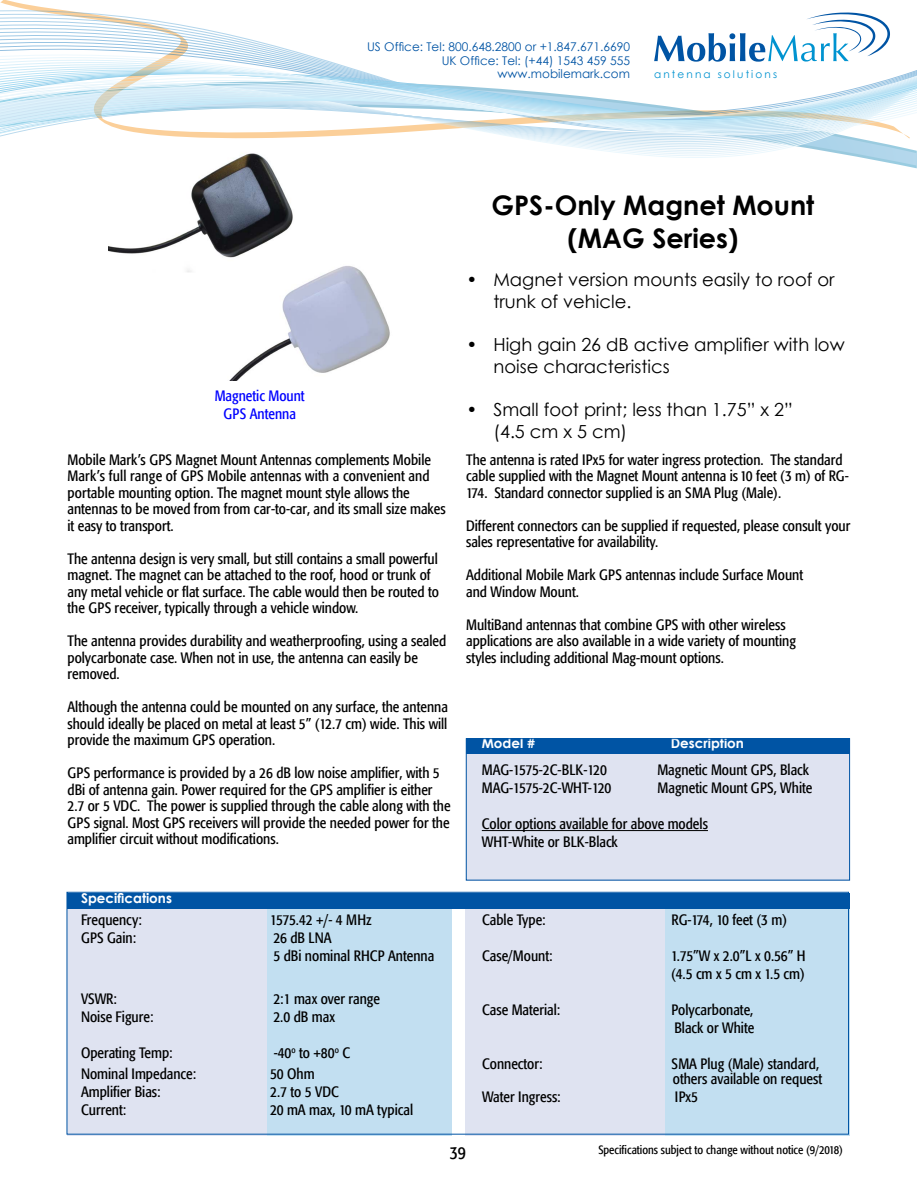
<style>
.page{position:relative;width:918px;height:1188px;background:#fff}
.page>*{position:absolute;margin:0;border:0;box-sizing:border-box;transform-origin:0 0}
.t1{font:700 27px/32.4px "Century Gothic";color:#000;text-align:center}
.t2{font:18px/21.6px "Century Gothic";color:#000}
.t3{font:condensed 18px "Formata";color:#000}
.t4{font:condensed 15px/16.5px "Formata";color:#000}
.t5{font:condensed 15px/18px "Formata";color:#00f;text-align:center}
.t6{font:700 13.5px "Century Gothic";color:#fff}
.t7{font:12px/13.5px "Century Gothic";color:#0054a4;text-align:right}
.t8{font:condensed 12px "Formata";color:#000}
.t9{font:10.5px "Century Gothic";letter-spacing:.2em;color:#0093d0}
</style>
<div class="page">
<svg style="left:0;top:1px;width:917px;height:168px"></svg>
<svg style="left:654px;top:12px;width:236px;height:50px"></svg>
<div style="left:466px;top:908px;width:199px;height:227px;background:#dfe3f1"></div>
<div style="left:665px;top:908px;width:185px;height:227px;background:#c2dff1"></div>
<div style="left:68px;top:908px;width:199px;height:227px;background:#dfe3f1"></div>
<div style="left:267px;top:908px;width:185px;height:227px;background:#c2dff1"></div>
<div style="left:466px;top:754px;width:384px;height:126px;background:#dfe3f1"></div>
<div style="left:68px;top:893px;width:782px;height:15px;background:#0054a4"></div>
<div style="left:466px;top:738px;width:384px;height:16px;background:#0054a4"></div>
<hr style="left:482px;top:830px;width:226px;height:1px;background:#000">
<div style="left:67px;top:892px;width:782px;height:243px;border:1px solid #0054a4"></div>
<div style="left:466px;top:738px;width:384px;height:142px;border:1px solid #0054a4"></div>
<img style="left:108px;top:148px;width:311px;height:232px">
<p class="t7" style="left:367px;top:40px;width:265px">US Office: Tel: 800.648.2800 or +1.847.671.6690<br>UK Office: Tel: (+44) 1543 459 555 www.mobilemark.com</p>
<p class="t9" style="left:654px;top:67px;width:124px">antenna solutions</p>
<p class="t5" style="left:215px;top:387px;width:91px">Magnetic Mount<br>GPS Antenna</p>
<p class="t4" style="left:68px;top:451px;width:380px">Mobile Mark’s GPS Magnet Mount Antennas complements Mobile Mark’s full range of GPS Mobile antennas with a convenient and portable mounting option. The magnet mount style allows the antennas to be moved from from car-to-car, and its small size makes it easy to transport.</p>
<p class="t4" style="left:68px;top:550px;width:373px">The antenna design is very small, but still contains a small powerful magnet. The magnet can be attached to the roof, hood or trunk of any metal vehicle or flat surface. The cable would then be routed to the GPS receiver, typically through a vehicle window.</p>
<p class="t4" style="left:68px;top:633px;width:380px">The antenna provides durability and weatherproofing, using a sealed polycarbonate case. When not in use, the antenna can easily be removed.</p>
<p class="t4" style="left:68px;top:699px;width:382px;text-align:justify">Although the antenna could be mounted on any surface, the antenna should ideally be placed on metal at least 5” (12.7 cm) wide. This will provide the maximum GPS operation.</p>
<p class="t4" style="left:68px;top:765px;width:385px">GPS performance is provided by a 26 dB low noise amplifier, with 5 dBi of antenna gain. Power required for the GPS amplifier is either 2.7 or 5 VDC. The power is supplied through the cable along with the GPS signal. Most GPS receivers will provide the needed power for the amplifier circuit without modifications.</p>
<h1 class="t1" style="left:492px;top:188px;width:324px">GPS-Only Magnet Mount (MAG Series)</h1>
<p class="t2" style="left:493px;top:269px;width:343px;text-indent:-27px">• Magnet version mounts easily to roof or trunk of vehicle.</p>
<p class="t2" style="left:493px;top:334px;width:353px;text-indent:-27px">• High gain 26 dB active amplifier with low noise characteristics</p>
<p class="t2" style="left:493px;top:398px;width:301px;text-indent:-27px">• Small foot print; less than 1.75” x 2” (4.5 cm x 5 cm)</p>
<p class="t4" style="left:466px;top:451px;width:384px">The antenna is rated IPx5 for water ingress protection. The standard cable supplied with the Magnet Mount antenna is 10 feet (3 m) of RG-<br>174. Standard connector supplied is an SMA Plug (Male).</p>
<p class="t4" style="left:466px;top:517px;width:386px">Different connectors can be supplied if requested, please consult your sales representative for availability.</p>
<p class="t4" style="left:466px;top:567px;width:339px">Additional Mobile Mark GPS antennas include Surface Mount and Window Mount.</p>
<p class="t4" style="left:466px;top:616px;width:331px">MultiBand antennas that combine GPS with other wireless applications are also available in a wide variety of mounting styles including additional Mag-mount options.</p>
<p class="t6" style="left:482px;top:733px;width:55px">Model #</p>
<p class="t6" style="left:671px;top:733px;width:75px">Description</p>
<p class="t4" style="left:482px;top:762px;width:127px">MAG-1575-2C-BLK-120</p>
<p class="t4" style="left:657px;top:762px;width:153px">Magnetic Mount GPS, Black</p>
<p class="t4" style="left:482px;top:780px;width:131px">MAG-1575-2C-WHT-120</p>
<p class="t4" style="left:658px;top:780px;width:156px">Magnetic Mount GPS, White</p>
<p class="t4" style="left:482px;top:815px;width:228px;line-height:18px">Color options available for above models<br>WHT-White or BLK-Black</p>
<p class="t6" style="left:81px;top:888px;width:92px">Specifications</p>
<p class="t4" style="left:81px;top:911px;width:62px">Frequency:</p>
<p class="t4" style="left:270px;top:911px;width:103px">1575.42 +/- 4 MHz</p>
<p class="t4" style="left:81px;top:929px;width:57px">GPS Gain:</p>
<p class="t4" style="left:273px;top:928px;width:162px;line-height:18px">26 dB LNA<br>5 dBi nominal RHCP Antenna</p>
<p class="t4" style="left:81px;top:990px;width:37px">VSWR:</p>
<p class="t4" style="left:273px;top:990px;width:108px">2:1 max over range</p>
<p class="t4" style="left:81px;top:1008px;width:74px">Noise Figure:</p>
<p class="t4" style="left:273px;top:1008px;width:63px">2.0 dB max</p>
<p class="t4" style="left:81px;top:1044px;width:93px">Operating Temp:</p>
<p class="t4" style="left:274px;top:1044px;width:78px">-40<sup>o</sup> to +80<sup>o</sup> C</p>
<p class="t4" style="left:81px;top:1066px;width:117px">Nominal Impedance:</p>
<p class="t4" style="left:270px;top:1066px;width:46px">50 Ohm</p>
<p class="t4" style="left:81px;top:1084px;width:81px">Amplifier Bias:</p>
<p class="t4" style="left:270px;top:1084px;width:70px">2.7 to 5 VDC</p>
<p class="t4" style="left:81px;top:1102px;width:47px">Current:</p>
<p class="t4" style="left:270px;top:1102px;width:145px">20 mA max, 10 mA typical</p>
<p class="t4" style="left:482px;top:911px;width:65px">Cable Type:</p>
<p class="t4" style="left:672px;top:911px;width:117px">RG-174, 10 feet (3 m)</p>
<p class="t4" style="left:482px;top:947px;width:72px">Case/Mount:</p>
<p class="t4" style="left:671px;top:947px;width:136px;line-height:18px">1.75”W x 2.0”L x 0.56” H (4.5 cm x 5 cm x 1.5 cm)</p>
<p class="t4" style="left:482px;top:1001px;width:80px">Case Material:</p>
<p class="t4" style="left:672px;top:1001px;width:84px;line-height:18px">Polycarbonate,<br>Black or White</p>
<p class="t4" style="left:482px;top:1055px;width:62px">Connector:</p>
<p class="t4" style="left:672px;top:1056px;width:152px;line-height:15px">SMA Plug (Male) standard, others available on request</p>
<p class="t4" style="left:482px;top:1088px;width:80px">Water Ingress:</p>
<p class="t4" style="left:675px;top:1088px;width:25px">IPx5</p>
<p class="t3" style="left:450px;top:1142px;width:18px">39</p>
<p class="t8" style="left:598px;top:1142px;width:246px">Specifications subject to change without notice (9/2018)</p>
</div>
